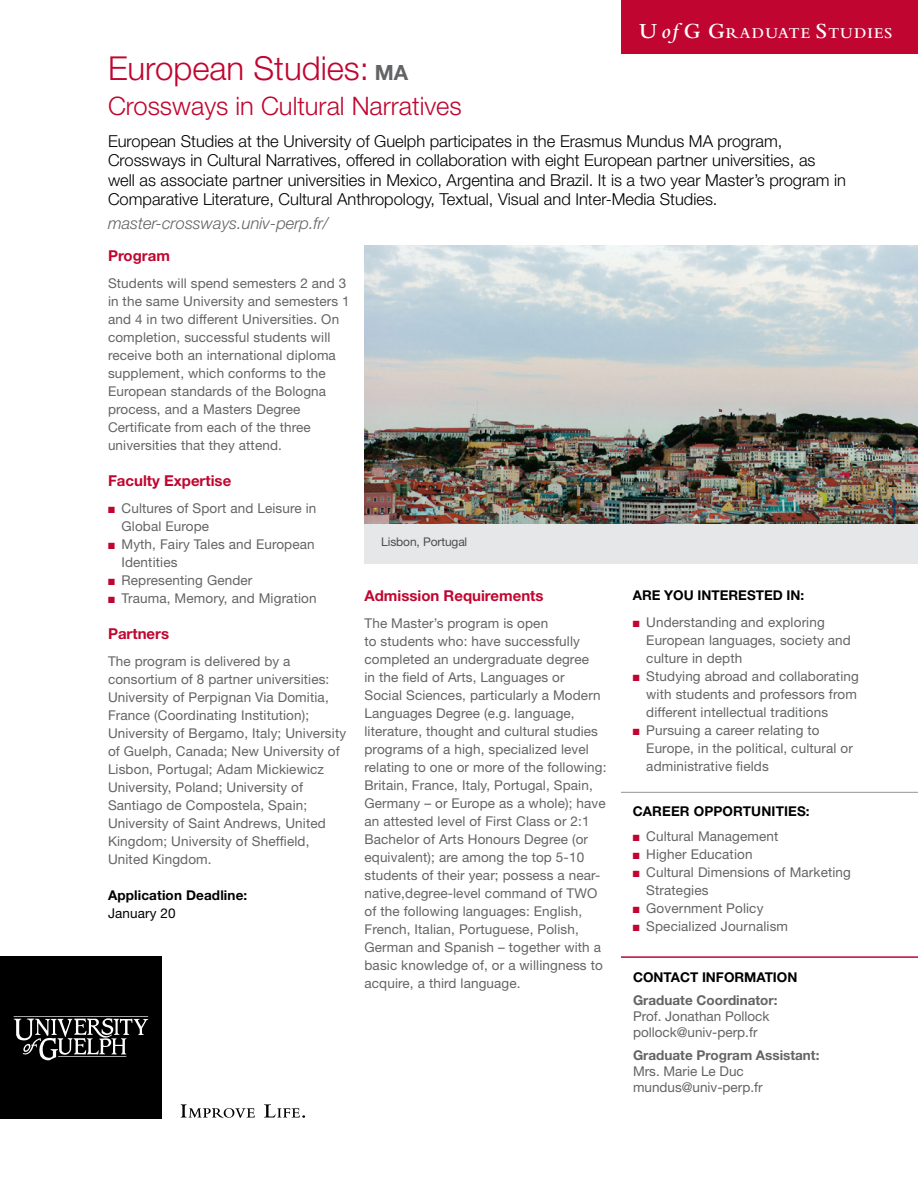
<style>
.page{position:relative;width:918px;height:1188px;background:#fff}
.page>*{position:absolute;margin:0;border:0;box-sizing:border-box;transform-origin:0 0}
.t1{font:300 33px "Helvetica Neue";color:#c00630}
.t2{font:300 25.5px "Helvetica Neue";color:#c00630}
.Introduction__9pt_af{font:300 16.5px/19.5px "Helvetica Neue";color:#000}
.t3{font:italic 300 16.5px "Helvetica Neue";color:#636466}
.t4{font:600 15.75px "Bembo";letter-spacing:.07em;color:#fff}
.Subhead_1__6pt_after{font:700 15px "Helvetica Neue";color:#c00630}
.t5{font:13.5px/18px "Helvetica Neue";letter-spacing:.01em;color:#636466}
.SubHeading_-_Black_H{font:700 13.5px "Helvetica Neue";letter-spacing:.01em;color:#000}
.t6{font:700 13.5px "Helvetica Neue";color:#636466}
.Subhead_1__6pt_after-2{font:700 13.5px "Helvetica Neue";color:#000}
.t7{font:13.5px "Helvetica Neue";letter-spacing:.01em;color:#000}
.t8{font:12px "Helvetica Neue";letter-spacing:-.01em;color:#4d4d4f}
.s1{font-size:22.5px}
.s2{font-style:italic;font-size:22.5px}
.s3{font-weight:700;font-size:21px;color:#636466}
.s4{color:#c00630}
</style>
<div class="page">
<div style="left:0;top:956px;width:162px;height:163px;background:#000"></div>
<svg style="left:13px;top:1016px;width:135px;height:44px"></svg>
<svg style="left:181px;top:1104px;width:74px;height:14px"></svg>
<svg style="left:264px;top:1104px;width:41px;height:14px"></svg>
<div style="left:621px;top:0;width:297px;height:54px;background:#c00630"></div>
<hr style="left:621px;top:792px;width:297px;height:1px;background:#939598">
<hr style="left:621px;top:956px;width:297px;height:2px;background:#c00630">
<img style="left:364px;top:245px;width:554px;height:280px">
<div style="left:364px;top:525px;width:554px;height:39px;background:#e6e7e8"></div>
<p class="t4" style="left:639px;top:24px;width:253px"><span class="s1">U</span> <span class="s2">of</span> <span class="s1">G G</span>RADUATE <span class="s1">S</span>TUDIES</p>
<p class="t1" style="left:108px;top:48px;width:302px">European Studies: <span class="s3">MA</span></p>
<p class="t2" style="left:108px;top:90px;width:355px">Crossways in Cultural Narratives</p>
<p class="Introduction__9pt_af" style="left:108px;top:131px;width:740px">European Studies at the University of Guelph participates in the Erasmus Mundus MA program, Crossways in Cultural Narratives, offered in collaboration with eight European partner universities, as well as associate partner universities in Mexico, Argentina and Brazil. It is a two year Master’s program in Comparative Literature, Cultural Anthropology, Textual, Visual and Inter-Media Studies.</p>
<p class="t3" style="left:108px;top:214px;width:222px">master-crossways.univ-perp.fr/</p>
<p class="Subhead_1__6pt_after" style="left:108px;top:246px;width:63px">Program</p>
<p class="t5" style="left:108px;top:274px;width:243px">Students will spend semesters 2 and 3 in the same University and semesters 1 and 4 in two different Universities. On completion, successful students will receive both an international diploma supplement, which conforms to the European standards of the Bologna process, and a Masters Degree Certificate from each of the three universities that they attend.</p>
<p class="Subhead_1__6pt_after" style="left:108px;top:471px;width:125px">Faculty Expertise</p>
<p class="t5" style="left:122px;top:499px;width:196px;text-indent:-14px"><span class="s4">■</span> Cultures of Sport and Leisure in<br>Global Europe</p>
<p class="t5" style="left:122px;top:535px;width:195px;text-indent:-14px"><span class="s4">■</span> Myth, Fairy Tales and European<br>Identities</p>
<p class="t5" style="left:108px;top:571px;width:146px"><span class="s4">■</span> Representing Gender</p>
<p class="t5" style="left:108px;top:589px;width:210px"><span class="s4">■</span> Trauma, Memory, and Migration</p>
<p class="Subhead_1__6pt_after" style="left:108px;top:624px;width:63px">Partners</p>
<p class="t5" style="left:108px;top:652px;width:240px">The program is delivered by a consortium of 8 partner universities:<br>University of Perpignan Via Domitia, France (Coordinating Institution); University of Bergamo, Italy; University of Guelph, Canada; New University of Lisbon, Portugal; Adam Mickiewicz University, Poland; University of Santiago de Compostela, Spain; University of Saint Andrews, United Kingdom; University of Sheffield, United Kingdom.</p>
<p class="SubHeading_-_Black_H" style="left:108px;top:887px;width:141px">Application Deadline:</p>
<p class="t7" style="left:108px;top:905px;width:69px">January 20</p>
<p class="t8" style="left:381px;top:535px;width:87px">Lisbon, Portugal</p>
<p class="Subhead_1__6pt_after-2" style="left:633px;top:587px;width:173px">ARE YOU INTERESTED IN:</p>
<p class="t5" style="left:646px;top:613px;width:206px;text-indent:-14px"><span class="s4">■</span> Understanding and exploring<br>European languages, society and culture in depth</p>
<p class="t5" style="left:646px;top:667px;width:214px;text-indent:-14px"><span class="s4">■</span> Studying abroad and collaborating with students and professors from different intellectual traditions</p>
<p class="t5" style="left:646px;top:721px;width:208px;text-indent:-14px"><span class="s4">■</span> Pursuing a career relating to<br>Europe, in the political, cultural or administrative fields</p>
<p class="SubHeading_-_Black_H" style="left:633px;top:803px;width:178px">CAREER OPPORTUNITIES:</p>
<p class="t5" style="left:633px;top:827px;width:147px"><span class="s4">■</span> Cultural Management</p>
<p class="t5" style="left:633px;top:845px;width:121px"><span class="s4">■</span> Higher Education</p>
<p class="t5" style="left:646px;top:863px;width:206px;text-indent:-14px"><span class="s4">■</span> Cultural Dimensions of Marketing<br>Strategies</p>
<p class="t5" style="left:633px;top:899px;width:132px"><span class="s4">■</span> Government Policy</p>
<p class="t5" style="left:633px;top:917px;width:157px"><span class="s4">■</span> Specialized Journalism</p>
<p class="SubHeading_-_Black_H" style="left:633px;top:969px;width:166px">CONTACT INFORMATION</p>
<p class="t6" style="left:633px;top:991px;width:146px">Graduate Coordinator:</p>
<p class="t5" style="left:633px;top:1007px;width:138px">Prof. Jonathan Pollock</p>
<p class="t5" style="left:633px;top:1023px;width:126px">pollock@univ-perp.fr</p>
<p class="t6" style="left:633px;top:1047px;width:188px">Graduate Program Assistant:</p>
<p class="t5" style="left:633px;top:1062px;width:112px">Mrs. Marie Le Duc</p>
<p class="t5" style="left:633px;top:1078px;width:131px">mundus@univ-perp.fr</p>
<p class="Subhead_1__6pt_after" style="left:364px;top:587px;width:181px">Admission Requirements</p>
<p class="t5" style="left:364px;top:614px;width:185px">The Master’s program is open</p>
<p class="t5" style="left:364px;top:632px;width:217px">to students who: have successfully</p>
<p class="t5" style="left:364px;top:650px;width:226px">completed an undergraduate degree</p>
<p class="t5" style="left:364px;top:668px;width:202px">in the field of Arts, Languages or</p>
<p class="t5" style="left:364px;top:686px;width:238px">Social Sciences, particularly a Modern</p>
<p class="t5" style="left:364px;top:704px;width:212px">Languages Degree (e.g. language,</p>
<p class="t5" style="left:364px;top:722px;width:235px">literature, thought and cultural studies</p>
<p class="t5" style="left:364px;top:740px;width:226px">programs of a high, specialized level</p>
<p class="t5" style="left:364px;top:758px;width:243px">relating to one or more of the following:</p>
<p class="t5" style="left:364px;top:776px;width:230px">Britain, France, Italy, Portugal, Spain,</p>
<p class="t5" style="left:364px;top:794px;width:243px">Germany – or Europe as a whole); have</p>
<p class="t5" style="left:364px;top:812px;width:227px">an attested level of First Class or 2:1</p>
<p class="t5" style="left:364px;top:830px;width:225px">Bachelor of Arts Honours Degree (or</p>
<p class="t5" style="left:364px;top:848px;width:221px">equivalent); are among the top 5-10</p>
<p class="t5" style="left:364px;top:866px;width:237px">students of their year; possess a near&shy;native,degree-level command of TWO</p>
<p class="t5" style="left:364px;top:902px;width:219px">of the following languages: English,</p>
<p class="t5" style="left:364px;top:920px;width:216px">French, Italian, Portuguese, Polish,</p>
<p class="t5" style="left:364px;top:938px;width:238px">German and Spanish – together with a</p>
<p class="t5" style="left:364px;top:956px;width:240px">basic knowledge of, or a willingness to</p>
<p class="t5" style="left:364px;top:974px;width:158px">acquire, a third language.</p>
</div>
